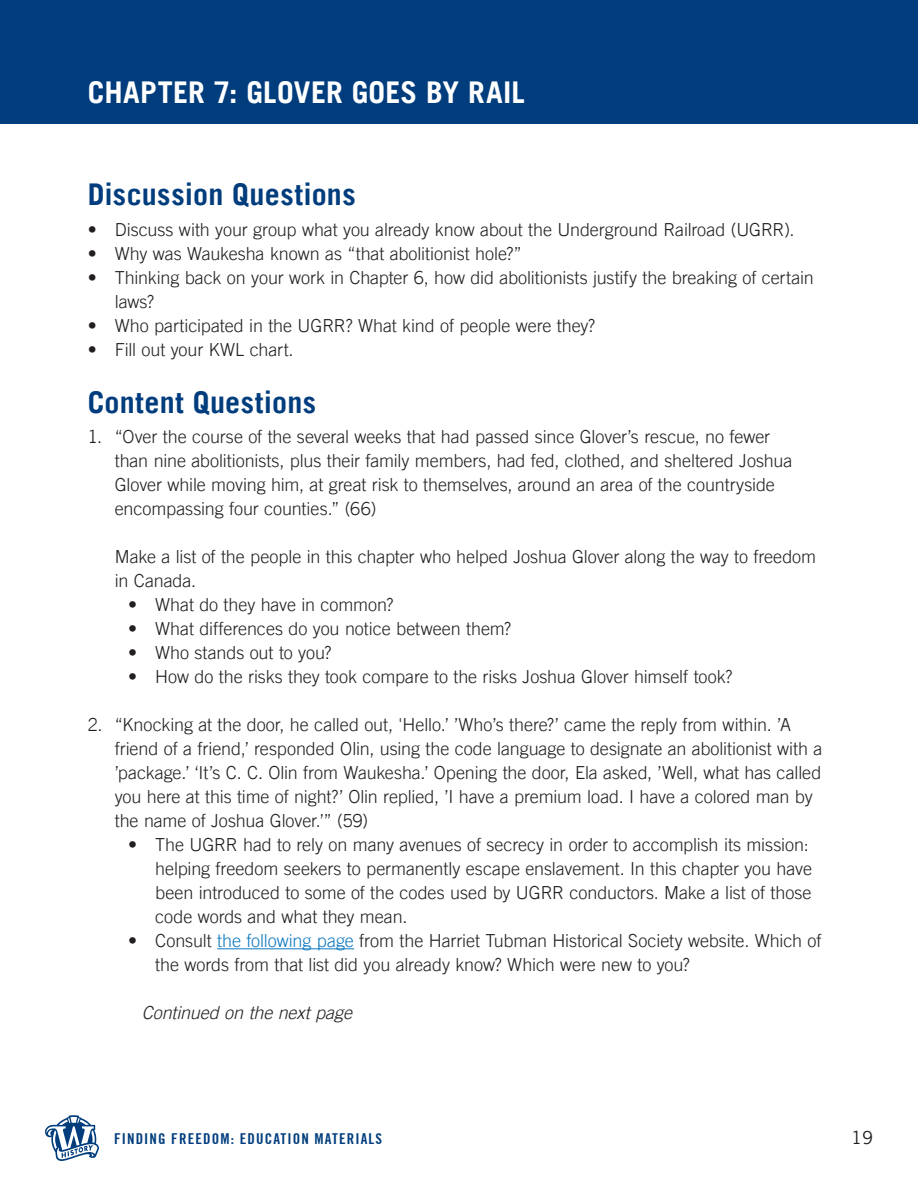
<style>
.page{position:relative;width:918px;height:1188px;background:#fff}
.page>*{position:absolute;margin:0;border:0;box-sizing:border-box;transform-origin:0 0}
.t1{font:700 30px "Trade Gothic LT Std";letter-spacing:.01em;color:#013d7d}
.t2{font:700 30px "Trade Gothic LT Std";letter-spacing:.005em;color:#fff}
.t3{font:300 18px/24px "Trade Gothic LT Std";letter-spacing:-.005em;color:#231f20}
.t4{font:italic 300 18px "Trade Gothic LT Std";letter-spacing:-.005em;color:#231f20}
.t5{font:18px "Trade Gothic LT Std";color:#231f20}
.t6{font:15px "Trade Gothic LT Std Cn 20";letter-spacing:.075em;color:#013d7d}
.s1{color:#0e79bf}
</style>
<div class="page">
<svg style="left:45px;top:1115px;width:54px;height:46px"></svg>
<div style="left:0;top:0;width:918px;height:123px;background:#013d7d"></div>
<hr style="left:217px;top:948px;width:137px;height:1px;background:#0e79bf">
<p class="t2" style="left:88px;top:74px;width:439px">CHAPTER 7: GLOVER GOES BY RAIL</p>
<p class="t1" style="left:88px;top:176px;width:270px">Discussion Questions</p>
<p class="t3" style="left:88px;top:217px;width:708px">• Discuss with your group what you already know about the Underground Railroad (UGRR).</p>
<p class="t3" style="left:88px;top:241px;width:436px">• Why was Waukesha known as “that abolitionist hole?”</p>
<p class="t3" style="left:115px;top:265px;width:701px;text-indent:-27px">• Thinking back on your work in Chapter 6, how did abolitionists justify the breaking of certain laws?</p>
<p class="t3" style="left:88px;top:313px;width:509px">• Who participated in the UGRR? What kind of people were they?</p>
<p class="t3" style="left:88px;top:337px;width:207px">• Fill out your KWL chart.</p>
<p class="t1" style="left:88px;top:384px;width:230px">Content Questions</p>
<p class="t3" style="left:115px;top:425px;width:679px;text-indent:-27px">1. “Over the course of the several weeks that had passed since Glover’s rescue, no fewer than nine abolitionists, plus their family members, had fed, clothed, and sheltered Joshua Glover while moving him, at great risk to themselves, around an area of the countryside encompassing four counties.” (66)</p>
<p class="t3" style="left:115px;top:545px;width:703px">Make a list of the people in this chapter who helped Joshua Glover along the way to freedom in Canada.</p>
<p class="t3" style="left:128px;top:593px;width:267px">• What do they have in common?</p>
<p class="t3" style="left:128px;top:617px;width:384px">• What differences do you notice between them?</p>
<p class="t3" style="left:128px;top:641px;width:205px">• Who stands out to you?</p>
<p class="t3" style="left:128px;top:665px;width:606px">• How do the risks they took compare to the risks Joshua Glover himself took?</p>
<p class="t3" style="left:115px;top:713px;width:709px;text-indent:-27px">2. “Knocking at the door, he called out, 'Hello.’ ’Who’s there?’ came the reply from within. ’A friend of a friend,’ responded Olin, using the code language to designate an abolitionist with a ’package.’ ‘It’s C. C. Olin from Waukesha.’ Opening the door, Ela asked, ’Well, what has called you here at this time of night?’ Olin replied, ’I have a premium load. I have a colored man by the name of Joshua Glover.’” (59)</p>
<p class="t3" style="left:155px;top:833px;width:658px;text-indent:-27px">• The UGRR had to rely on many avenues of secrecy in order to accomplish its mission: helping freedom seekers to permanently escape enslavement. In this chapter you have been introduced to some of the codes used by UGRR conductors. Make a list of those code words and what they mean.</p>
<p class="t3" style="left:155px;top:929px;width:668px;text-indent:-27px">• Consult <span class="s1">the following page</span> from the Harriet Tubman Historical Society website. Which of the words from that list did you already know? Which were new to you?</p>
<p class="t4" style="left:142px;top:1002px;width:212px">Continued on the next page</p>
<p class="t6" style="left:114px;top:1129px;width:270px">FINDING FREEDOM: EDUCATION MATERIALS</p>
<p class="t5" style="left:851px;top:1126px;width:23px">19</p>
</div>
